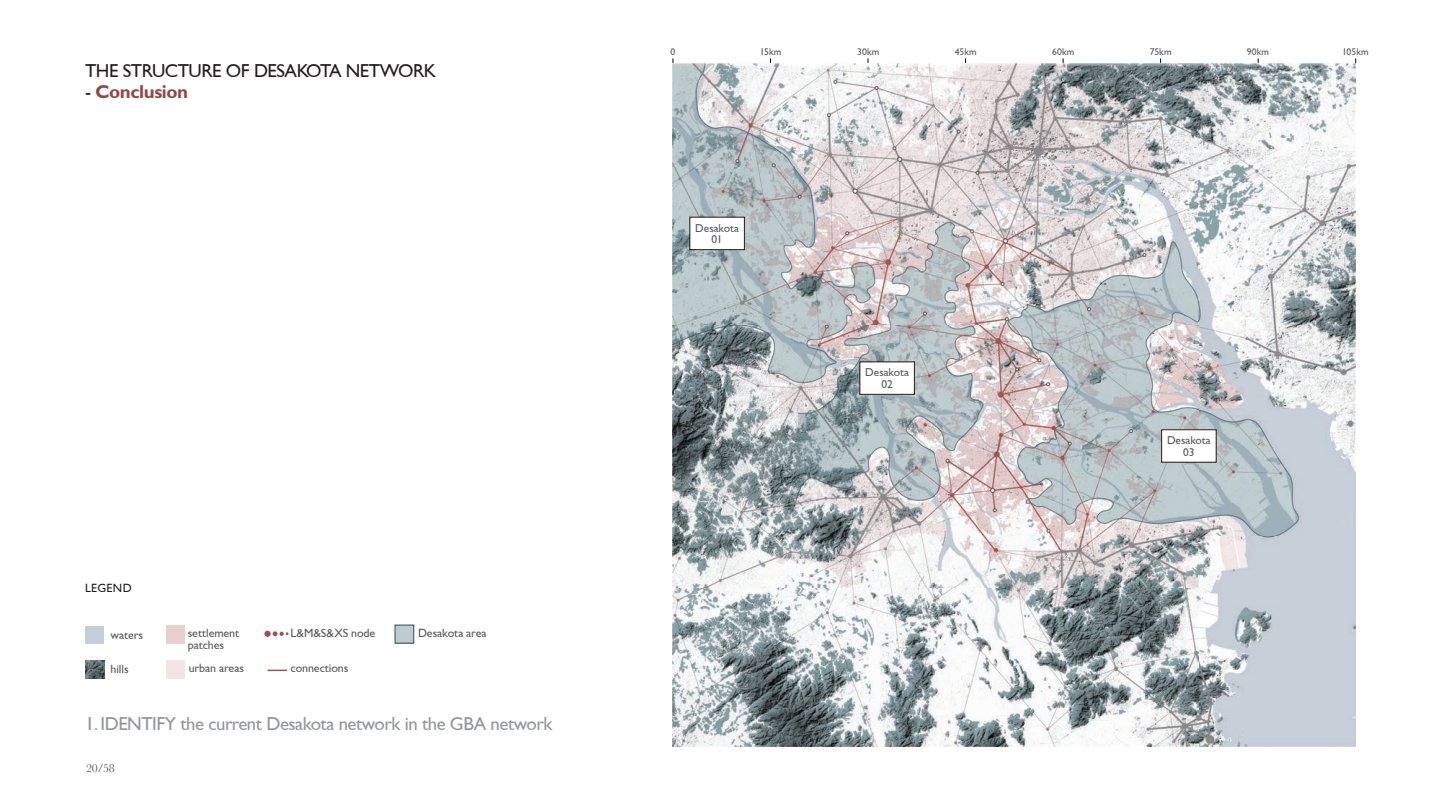
<style>
.page{position:relative;width:1441px;height:810px;background:#fff}
.page>*{position:absolute;margin:0;border:0;box-sizing:border-box;transform-origin:0 0}
.t1{font:18.75px "Gill Sans";letter-spacing:-.025em;color:#939598}
.t2{font:18.75px "Gill Sans";letter-spacing:-.025em;color:#231f20}
.t3{font:700 18.75px "Gill Sans";letter-spacing:-.025em;color:#914948}
.t4{font:12px/12px "Gill Sans";letter-spacing:-.01em;color:#57585a}
.t5{font:12px "Gill Sans";letter-spacing:.03em;color:#231f20}
.t6{font:12px "Baskerville";color:#57585a}
.t7{font:11.4px/11.4px "Gill Sans";letter-spacing:-.005em;color:#57585a;text-align:center}
.t8{font:9.75px "Gill Sans";letter-spacing:.01em;color:#57585a}
.s1{font-weight:400;color:#231f20}
</style>
<div class="page">
<img style="left:673px;top:64px;width:682px;height:682px">
<div style="left:689px;top:217px;width:55px;height:33px;background:#fff"></div>
<div style="left:689px;top:217px;width:55px;height:33px;border:1px solid #221512"></div>
<div style="left:859px;top:362px;width:55px;height:32px;background:#fff"></div>
<div style="left:859px;top:362px;width:55px;height:33px;border:1px solid #221512"></div>
<div style="left:1161px;top:430px;width:54px;height:32px;background:#fff"></div>
<div style="left:166px;top:660px;width:18px;height:18px;background:#f1e5e6"></div>
<div style="left:395px;top:625px;width:18px;height:18px;background:#bfcccf"></div>
<div style="left:394px;top:625px;width:20px;height:19px;border:1px solid #304a4f"></div>
<div style="left:166px;top:625px;width:18px;height:18px;background:#e8d0cf"></div>
<svg style="left:264px;top:631px;width:24px;height:6px"></svg>
<svg style="left:267px;top:670px;width:20px;height:1px"></svg>
<div style="left:86px;top:626px;width:18px;height:18px;background:#c5cdd6"></div>
<img style="left:85px;top:660px;width:19px;height:18px">
<h1 class="t2" style="left:85px;top:60px;width:352px">THE STRUCTURE OF DESAKOTA NETWORK</h1>
<h1 class="t3" style="left:85px;top:80px;width:104px"><span class="s1">-</span> Conclusion</h1>
<p class="t5" style="left:85px;top:581px;width:48px">LEGEND</p>
<p class="t4" style="left:111px;top:629px;width:34px">waters</p>
<p class="t4" style="left:111px;top:663px;width:20px">hills</p>
<p class="t4" style="left:188px;top:627px;width:53px">settlement patches</p>
<p class="t4" style="left:189px;top:662px;width:57px">urban areas</p>
<p class="t4" style="left:290px;top:627px;width:86px">L&amp;M&amp;S&amp;XS node</p>
<p class="t4" style="left:418px;top:627px;width:70px">Desakota area</p>
<p class="t4" style="left:290px;top:662px;width:59px">connections</p>
<h1 class="t1" style="left:85px;top:713px;width:468px">1. IDENTIFY the current Desakota network in the GBA network</h1>
<p class="t6" style="left:86px;top:760px;width:30px">20/58</p>
<p class="t8" style="left:670px;top:46px;width:6px">0</p>
<p class="t8" style="left:759px;top:46px;width:23px">15km</p>
<p class="t8" style="left:857px;top:46px;width:24px">30km</p>
<p class="t8" style="left:954px;top:46px;width:23px">45km</p>
<p class="t8" style="left:1051px;top:46px;width:24px">60km</p>
<p class="t8" style="left:1149px;top:46px;width:23px">75km</p>
<p class="t8" style="left:1246px;top:46px;width:24px">90km</p>
<p class="t8" style="left:1341px;top:46px;width:28px">105km</p>
<p class="t7" style="left:695px;top:222px;width:45px">Desakota<br>01</p>
<p class="t7" style="left:865px;top:367px;width:45px">Desakota<br>02</p>
<p class="t7" style="left:1166px;top:435px;width:45px">Desakota<br>03</p>
</div>
